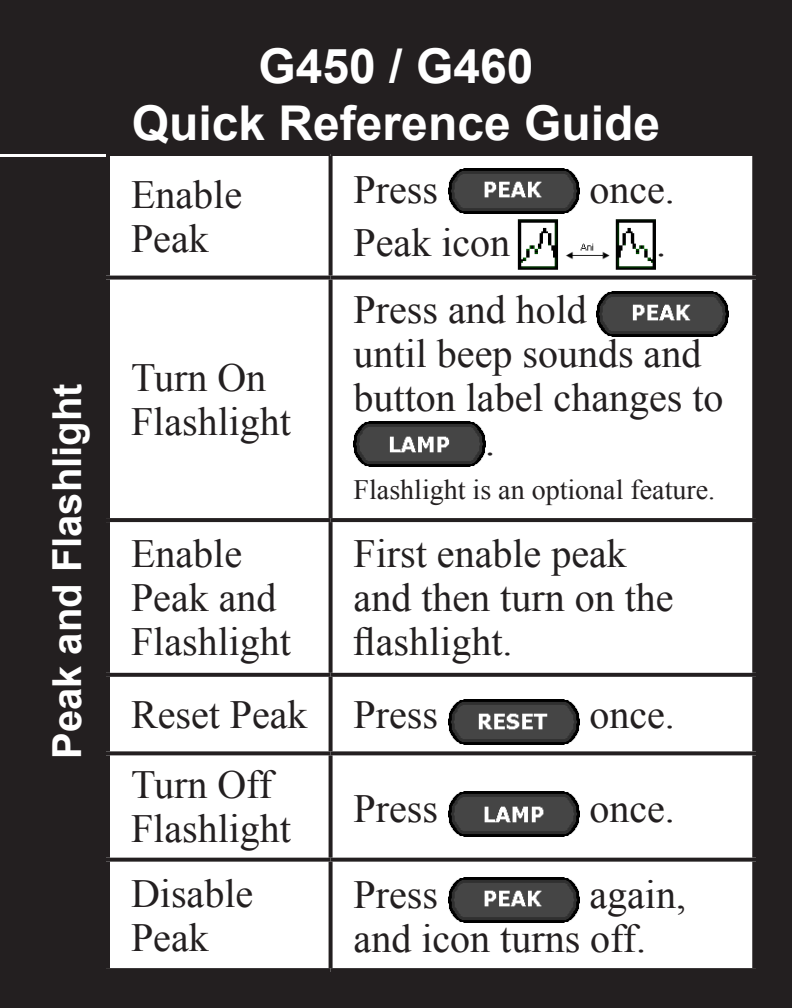
<style>
.page{position:relative;width:792px;height:1008px;background:#fff}
.page>*{position:absolute;margin:0;border:0;box-sizing:border-box;transform-origin:0 0}
.t1{font:700 48px "Arial";color:#fff}
.t2{font:40px/44px "Times New Roman";color:#231f20}
.t3{font:700 40px "Arial";color:#fff}
.t4{font:28px "Times New Roman";color:#231f20}
</style>
<div class="page">
<div style="left:0;top:0;width:792px;height:154px;background:#231f20"></div>
<div style="left:0;top:157px;width:106px;height:851px;background:#231f20"></div>
<hr style="left:106px;top:152px;width:225px;height:4px;background:#231f20">
<hr style="left:106px;top:156px;width:4px;height:120px;background:#231f20">
<hr style="left:331px;top:152px;width:425px;height:4px;background:#231f20">
<svg style="left:329px;top:156px;width:4px;height:120px"></svg>
<svg style="left:752px;top:156px;width:4px;height:120px"></svg>
<svg style="left:106px;top:276px;width:225px;height:4px"></svg>
<hr style="left:106px;top:280px;width:4px;height:238px;background:#231f20">
<svg style="left:331px;top:276px;width:425px;height:4px;background:#3a3637"></svg>
<svg style="left:329px;top:280px;width:4px;height:238px"></svg>
<svg style="left:752px;top:280px;width:4px;height:238px"></svg>
<svg style="left:106px;top:518px;width:225px;height:4px"></svg>
<hr style="left:106px;top:522px;width:4px;height:151px;background:#231f20">
<svg style="left:331px;top:518px;width:425px;height:4px;background:#262223"></svg>
<svg style="left:329px;top:522px;width:4px;height:151px"></svg>
<svg style="left:752px;top:522px;width:4px;height:151px"></svg>
<svg style="left:106px;top:673px;width:225px;height:4px"></svg>
<hr style="left:106px;top:677px;width:4px;height:74px;background:#231f20">
<svg style="left:331px;top:673px;width:425px;height:4px;background:#2c292a"></svg>
<svg style="left:329px;top:677px;width:4px;height:74px"></svg>
<svg style="left:752px;top:677px;width:4px;height:74px"></svg>
<svg style="left:106px;top:751px;width:225px;height:4px"></svg>
<hr style="left:106px;top:755px;width:4px;height:103px;background:#231f20">
<svg style="left:331px;top:751px;width:425px;height:4px;background:#373434"></svg>
<svg style="left:329px;top:755px;width:4px;height:103px"></svg>
<svg style="left:752px;top:755px;width:4px;height:103px"></svg>
<svg style="left:106px;top:858px;width:225px;height:4px"></svg>
<hr style="left:106px;top:862px;width:4px;height:106px;background:#231f20">
<svg style="left:331px;top:858px;width:425px;height:4px;background:#363233"></svg>
<svg style="left:329px;top:862px;width:4px;height:106px"></svg>
<svg style="left:752px;top:862px;width:4px;height:106px"></svg>
<svg style="left:106px;top:968px;width:225px;height:4px"></svg>
<svg style="left:331px;top:968px;width:425px;height:4px;background:#292526"></svg>
<img style="left:448px;top:169px;width:131px;height:45px">
<img style="left:597px;top:292px;width:131px;height:45px">
<img style="left:354px;top:421px;width:131px;height:45px">
<img style="left:448px;top:700px;width:131px;height:45px">
<img style="left:448px;top:791px;width:131px;height:45px">
<img style="left:448px;top:877px;width:131px;height:45px">
<img style="left:517px;top:219px;width:139px;height:51px">
<div style="left:0;top:972px;width:792px;height:36px;background:#231f20"></div>
<div style="left:756px;top:131px;width:36px;height:877px;background:#231f20"></div>
<p class="t3" style="left:41px;top:759px;width:377px;rotate:-90deg">Peak and Flashlight</p>
<p class="t1" style="left:259px;top:34px;width:276px">G450 / G460</p>
<p class="t1" style="left:132px;top:92px;width:530px">Quick Reference Guide</p>
<p class="t2" style="left:131px;top:172px;width:113px">Enable<br>Peak</p>
<p class="t2" style="left:354px;top:167px;width:86px">Press</p>
<p class="t2" style="left:589px;top:167px;width:87px">once.</p>
<p class="t2" style="left:354px;top:220px;width:158px">Peak icon</p>
<p class="t2" style="left:656px;top:220px;width:11px">.</p>
<p class="t2" style="left:131px;top:355px;width:162px">Turn On<br>Flashlight</p>
<p class="t2" style="left:354px;top:287px;width:235px">Press and hold</p>
<p class="t2" style="left:354px;top:331px;width:349px">until beep sounds and</p>
<p class="t2" style="left:354px;top:375px;width:371px">button label changes to</p>
<p class="t2" style="left:485px;top:419px;width:11px">.</p>
<p class="t4" style="left:354px;top:471px;width:363px">Flashlight is an optional feature.</p>
<p class="t2" style="left:131px;top:531px;width:162px">Enable<br>Peak and<br>Flashlight</p>
<p class="t2" style="left:354px;top:531px;width:321px">First enable peak and then turn on the flashlight.</p>
<p class="t2" style="left:131px;top:692px;width:178px">Reset Peak</p>
<p class="t2" style="left:354px;top:692px;width:86px">Press</p>
<p class="t2" style="left:589px;top:692px;width:87px">once.</p>
<p class="t2" style="left:131px;top:762px;width:162px">Turn Off<br>Flashlight</p>
<p class="t2" style="left:354px;top:786px;width:86px">Press</p>
<p class="t2" style="left:589px;top:786px;width:87px">once.</p>
<p class="t2" style="left:131px;top:871px;width:124px">Disable<br>Peak</p>
<p class="t2" style="left:354px;top:872px;width:86px">Press</p>
<p class="t2" style="left:354px;top:872px;width:334px;text-indent:236px">again, and icon turns off.</p>
</div>
